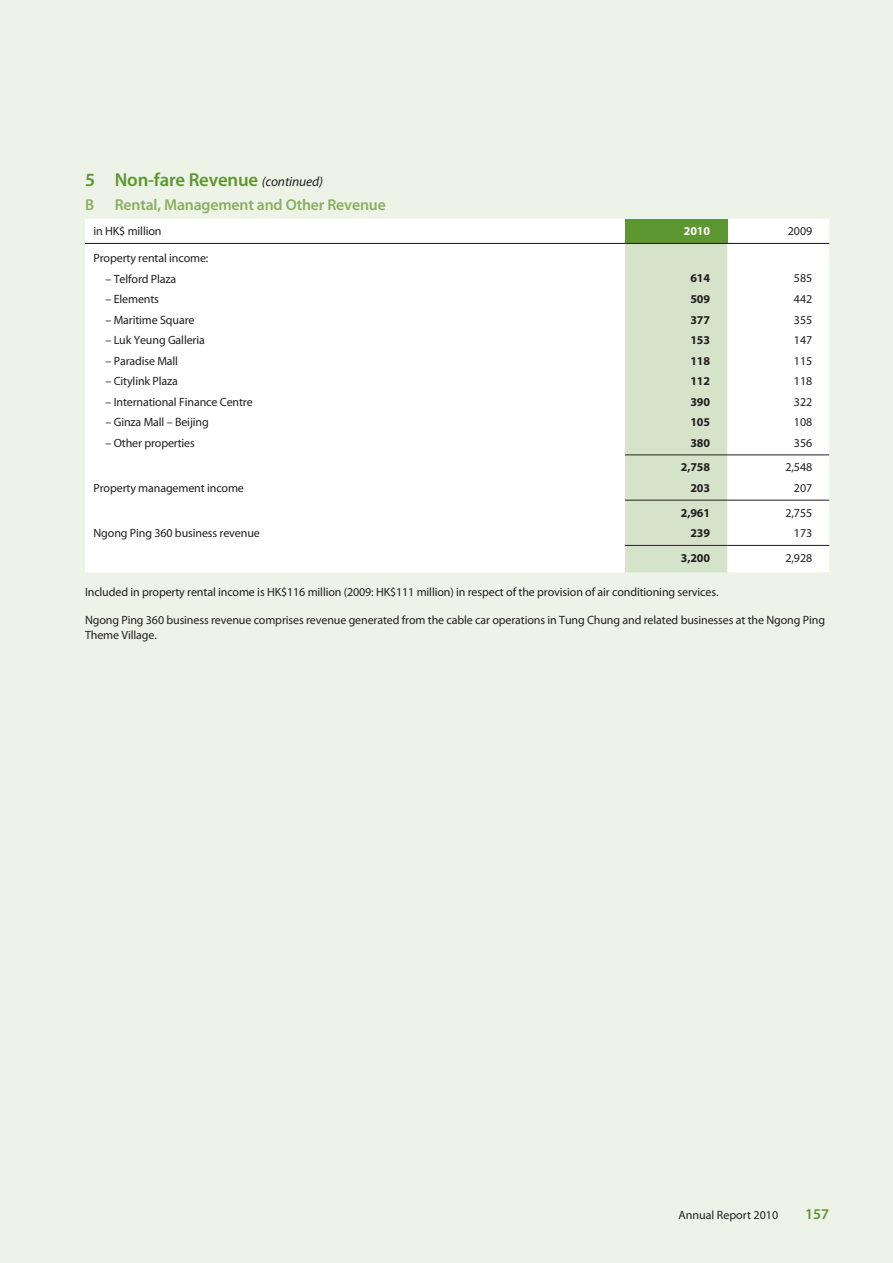
<style>
.page{position:relative;width:893px;height:1263px;background:#eef3e8}
.page>*{position:absolute;margin:0;border:0;box-sizing:border-box;transform-origin:0 0}
.t1{font:600 18.75px "Myriad Pro";letter-spacing:-.01em;color:#5c9731}
.t2{font:600 15.75px "Myriad Pro";letter-spacing:-.01em;color:#88af62}
.t3{font:600 15px "Myriad Pro";color:#5c9731}
.t4{font:12px/15px "Myriad Pro";letter-spacing:-.01em;color:#231f20}
.t5{font:700 12px "Myriad Pro";letter-spacing:-.01em;color:#231f20}
.t6{font:700 12px "Myriad Pro";color:#fff}
.s1{font-weight:400;font-style:italic;font-size:13.5px;color:#231f20}
</style>
<div class="page">
<div style="left:85px;top:219px;width:744px;height:353px;background:#fff"></div>
<div style="left:625px;top:219px;width:102px;height:24px;background:#5c9731"></div>
<div style="left:625px;top:244px;width:102px;height:328px;background:#d6e3cb"></div>
<hr style="left:85px;top:243px;width:540px;height:1px;background:#231f20">
<hr style="left:625px;top:243px;width:102px;height:1px;background:#231f20">
<hr style="left:727px;top:243px;width:102px;height:1px;background:#231f20">
<hr style="left:625px;top:455px;width:102px;height:1px;background:#231f20">
<hr style="left:727px;top:455px;width:102px;height:1px;background:#231f20">
<hr style="left:625px;top:500px;width:102px;height:1px;background:#231f20">
<hr style="left:727px;top:500px;width:102px;height:1px;background:#231f20">
<hr style="left:625px;top:545px;width:102px;height:1px;background:#231f20">
<hr style="left:727px;top:545px;width:102px;height:1px;background:#231f20">
<h1 class="t1" style="left:85px;top:168px;width:239px">5 Non-fare Revenue <span class="s1">(continued)</span></h1>
<h2 class="t2" style="left:85px;top:195px;width:11px">B</h2>
<h2 class="t2" style="left:115px;top:195px;width:272px">Rental, Management and Other Revenue</h2>
<p class="t4" style="left:94px;top:223px;width:70px">in HK$ million</p>
<p class="t6" style="left:684px;top:223px;width:28px">2010</p>
<p class="t4" style="left:788px;top:223px;width:26px">2009</p>
<p class="t4" style="left:94px;top:250px;width:116px">Property rental income:</p>
<p class="t4" style="left:105px;top:271px;width:72px">– Telford Plaza</p>
<p class="t5" style="left:690px;top:271px;width:21px">614</p>
<p class="t4" style="left:794px;top:271px;width:20px">585</p>
<p class="t4" style="left:105px;top:291px;width:55px">– Elements</p>
<p class="t5" style="left:690px;top:291px;width:21px">509</p>
<p class="t4" style="left:794px;top:291px;width:20px">442</p>
<p class="t4" style="left:105px;top:312px;width:91px">– Maritime Square</p>
<p class="t5" style="left:690px;top:312px;width:21px">377</p>
<p class="t4" style="left:794px;top:312px;width:20px">355</p>
<p class="t4" style="left:105px;top:332px;width:101px">– Luk Yeung Galleria</p>
<p class="t5" style="left:690px;top:332px;width:21px">153</p>
<p class="t4" style="left:794px;top:332px;width:20px">147</p>
<p class="t4" style="left:105px;top:353px;width:74px">– Paradise Mall</p>
<p class="t5" style="left:690px;top:353px;width:21px">118</p>
<p class="t4" style="left:794px;top:353px;width:20px">115</p>
<p class="t4" style="left:105px;top:373px;width:74px">– Citylink Plaza</p>
<p class="t5" style="left:690px;top:373px;width:21px">112</p>
<p class="t4" style="left:794px;top:373px;width:20px">118</p>
<p class="t4" style="left:105px;top:394px;width:149px">– International Finance Centre</p>
<p class="t5" style="left:690px;top:394px;width:21px">390</p>
<p class="t4" style="left:794px;top:394px;width:20px">322</p>
<p class="t4" style="left:105px;top:414px;width:105px">– Ginza Mall – Beijing</p>
<p class="t5" style="left:690px;top:414px;width:21px">105</p>
<p class="t4" style="left:794px;top:414px;width:20px">108</p>
<p class="t4" style="left:105px;top:435px;width:91px">– Other properties</p>
<p class="t5" style="left:690px;top:435px;width:21px">380</p>
<p class="t4" style="left:794px;top:435px;width:20px">356</p>
<p class="t5" style="left:681px;top:459px;width:31px">2,758</p>
<p class="t4" style="left:785px;top:460px;width:28px">2,548</p>
<p class="t4" style="left:94px;top:480px;width:152px">Property management income</p>
<p class="t5" style="left:690px;top:480px;width:21px">203</p>
<p class="t4" style="left:794px;top:480px;width:20px">207</p>
<p class="t5" style="left:681px;top:505px;width:31px">2,961</p>
<p class="t4" style="left:785px;top:505px;width:28px">2,755</p>
<p class="t4" style="left:94px;top:525px;width:168px">Ngong Ping 360 business revenue</p>
<p class="t5" style="left:690px;top:525px;width:21px">239</p>
<p class="t4" style="left:794px;top:525px;width:20px">173</p>
<p class="t5" style="left:681px;top:550px;width:31px">3,200</p>
<p class="t4" style="left:785px;top:550px;width:28px">2,928</p>
<p class="t4" style="left:85px;top:584px;width:635px">Included in property rental income is HK$116 million (2009: HK$111 million) in respect of the provision of air conditioning services.</p>
<p class="t4" style="left:85px;top:612px;width:741px">Ngong Ping 360 business revenue comprises revenue generated from the cable car operations in Tung Chung and related businesses at the Ngong Ping<br>Theme Village.</p>
<p class="t4" style="left:678px;top:1207px;width:101px">Annual Report 2010</p>
<p class="t3" style="left:805px;top:1204px;width:26px">157</p>
</div>
